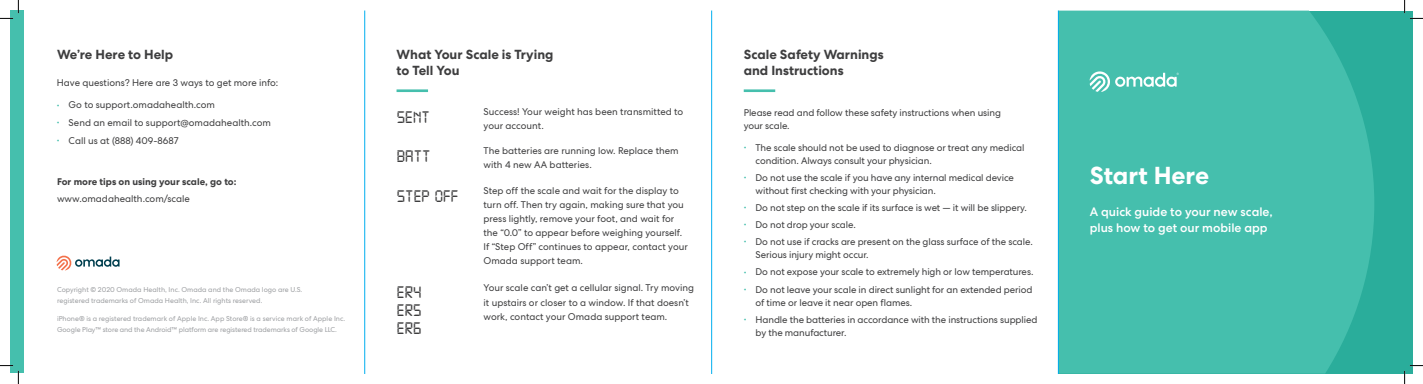
<style>
.page{position:relative;width:1423px;height:384px;background:#fff}
.page>*{position:absolute;margin:0;border:0;box-sizing:border-box;transform-origin:0 0}
.t1{font:700 24.5px "Centra No 2";color:#fff}
.body{font:17.76px "Digital 7";color:#3e3e3f}
.t2{font:700 13.12px/15.8px "Centra No 2";color:#3e3e3f}
.body-2{font:500 12.25px/15.8px "Centra No 2";color:#fff}
.body-3{font:9.62px/14px "Centra No 2";letter-spacing:-.005em;color:#3e3e3f}
.body-4{font:700 9.62px "Centra No 2";color:#3e3e3f}
.disclaimer{font:7px/11.4px "Centra No 2";color:#9d9fa2}
.s1{color:#45bfad}
</style>
<div class="page">
<div style="left:1058px;top:11px;width:354px;height:362px;background:#2aad9b"></div>
<div style="left:1059px;top:11px;width:315px;height:362px;background:#45bfad"></div>
<hr style="left:744px;top:89px;width:31px;height:3px;background:#45bfad">
<hr style="left:396px;top:89px;width:32px;height:3px;background:#45bfad">
<div style="left:10px;top:10px;width:14px;height:363px;background:#45bfad"></div>
<svg style="left:1089px;top:70px;width:90px;height:22px;background:#75cfc2"></svg>
<svg style="left:57px;top:255px;width:63px;height:15px"></svg>
<hr style="left:365px;top:10px;width:1px;height:363px;background:#00aeef">
<hr style="left:711px;top:10px;width:1px;height:363px;background:#00aeef">
<hr style="left:1058px;top:10px;width:1px;height:363px;background:#00aeef">
<svg style="left:0;top:0;width:19px;height:19px"></svg>
<svg style="left:0;top:365px;width:19px;height:18px"></svg>
<svg style="left:1404px;top:0;width:19px;height:19px"></svg>
<svg style="left:1404px;top:364px;width:19px;height:19px"></svg>
<p class="t2" style="left:57px;top:47px;width:118px">We’re Here to Help</p>
<p class="t2" style="left:744px;top:47px;width:141px">Scale Safety Warnings and Instructions</p>
<p class="body-3" style="left:744px;top:106px;width:259px;line-height:13.1px">Please read and follow these safety instructions when using your scale.</p>
<p class="body-3" style="left:755px;top:140px;width:270px;line-height:13.1px;text-indent:-12px"><span class="s1">•</span> The scale should not be used to diagnose or treat any medical condition. Always consult your physician.</p>
<p class="body-3" style="left:755px;top:171px;width:260px;line-height:13.1px;text-indent:-12px"><span class="s1">•</span> Do not use the scale if you have any internal medical device without first checking with your physician.</p>
<p class="body-3" style="left:744px;top:200px;width:285px"><span class="s1">•</span> Do not step on the scale if its surface is wet — it will be slippery.</p>
<p class="body-3" style="left:744px;top:217px;width:114px"><span class="s1">•</span> Do not drop your scale.</p>
<p class="body-3" style="left:755px;top:235px;width:279px;line-height:13.1px;text-indent:-12px"><span class="s1">•</span> Do not use if cracks are present on the glass surface of the scale.<br>Serious injury might occur.</p>
<p class="body-3" style="left:744px;top:265px;width:291px"><span class="s1">•</span> Do not expose your scale to extremely high or low temperatures.</p>
<p class="body-3" style="left:755px;top:282px;width:278px;line-height:13.1px;text-indent:-12px"><span class="s1">•</span> Do not leave your scale in direct sunlight for an extended period of time or leave it near open flames.</p>
<p class="body-3" style="left:755px;top:312px;width:283px;line-height:13.1px;text-indent:-12px"><span class="s1">•</span> Handle the batteries in accordance with the instructions supplied by the manufacturer.</p>
<p class="t2" style="left:396px;top:47px;width:158px">What Your Scale is Trying to Tell You</p>
<p class="body-3" style="left:57px;top:76px;width:223px">Have questions? Here are 3 ways to get more info:</p>
<p class="body-3" style="left:57px;top:98px;width:160px"><span class="s1">•</span> Go to support.omadahealth.com</p>
<p class="body-3" style="left:57px;top:116px;width:216px"><span class="s1">•</span> Send an email to support@omadahealth.com</p>
<p class="body-3" style="left:57px;top:134px;width:123px"><span class="s1">•</span> Call us at (888) 409-8687</p>
<p class="body" style="left:397px;top:109px;width:34px">SENT</p>
<p class="body-3" style="left:483px;top:105px;width:201px">Success! Your weight has been transmitted to your account.</p>
<p class="body" style="left:397px;top:148px;width:35px">BATT</p>
<p class="body-3" style="left:483px;top:143px;width:197px">The batteries are running low. Replace them with 4 new AA batteries.</p>
<p class="body" style="left:397px;top:188px;width:63px">STEP OFF</p>
<p class="body-3" style="left:483px;top:183px;width:206px">Step off the scale and wait for the display to turn off. Then try again, making sure that you press lightly, remove your foot, and wait for the “0.0” to appear before weighing yourself.<br>If “Step Off” continues to appear, contact your Omada support team.</p>
<p class="body" style="left:397px;top:284px;width:26px">ER4</p>
<p class="body" style="left:397px;top:302px;width:26px">ER5</p>
<p class="body" style="left:397px;top:320px;width:26px">ER6</p>
<p class="body-4" style="left:57px;top:175px;width:181px">For more tips on using your scale, go to:</p>
<p class="body-3" style="left:57px;top:191px;width:134px">www.omadahealth.com/scale</p>
<p class="body-3" style="left:483px;top:281px;width:212px">Your scale can’t get a cellular signal. Try moving it upstairs or closer to a window. If that doesn’t work, contact your Omada support team.</p>
<p class="disclaimer" style="left:57px;top:283px;width:247px">Copyright © 2020 Omada Health, Inc. Omada and the Omada logo are U.S. registered trademarks of Omada Health, Inc. All rights reserved.</p>
<p class="disclaimer" style="left:57px;top:312px;width:290px">iPhone® is a registered trademark of Apple Inc. App Store® is a service mark of Apple Inc.<br>Google Play™ store and the Android™ platform are registered trademarks of Google LLC.</p>
<p class="t1" style="left:1090px;top:161px;width:121px">Start Here</p>
<p class="body-2" style="left:1090px;top:204px;width:185px">A quick guide to your new scale, plus how to get our mobile app</p>
</div>
